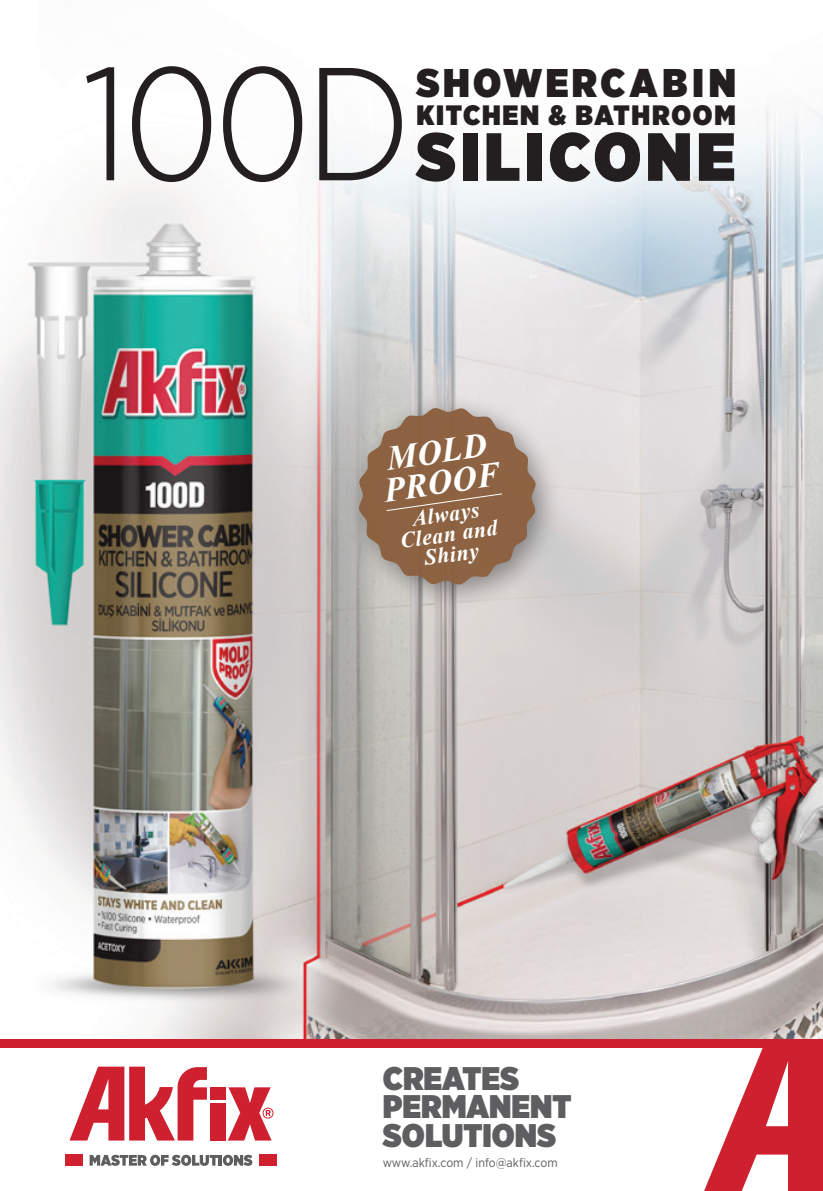
<style>
.page{position:relative;width:823px;height:1191px;background:#fff}
.page>*{position:absolute;margin:0;border:0;box-sizing:border-box;transform-origin:0 0}
.t1{font:300 160.4px "Gotham Narrow";color:#231f20}
.t2{font:900 68px "Gotham Narrow";letter-spacing:.065em;color:#231f20}
.t3{font:900 40px "Gotham Narrow";letter-spacing:.085em;color:#231f20}
.t4{font:italic 700 34px/30.6px "Times New Roman";color:#fff}
.t5{font:900 32.8px/28.4px "Gotham Narrow";color:#5e5e60}
.t6{font:900 28px "Gotham Narrow";letter-spacing:.065em;color:#231f20}
.t7{font:italic 700 22px/20.2px "Times New Roman";color:#fff;text-align:center}
.t8{font:12.4px "Gotham Narrow";color:#5e5e60}
</style>
<div class="page">
<img style="left:0;top:104px;width:822px;height:935px">
<img style="left:334px;top:383px;width:237px;height:237px">
<svg style="left:358px;top:407px;width:178px;height:178px;background:#997960"></svg>
<svg style="left:703px;top:1047px;width:119px;height:144px"></svg>
<div style="left:0;top:1039px;width:822px;height:8px;background:#cf202f"></div>
<div style="left:210px;top:1103px;width:16px;height:37px;background:#cf202f"></div>
<div style="left:210px;top:1087px;width:16px;height:12px;background:#cf202f"></div>
<svg style="left:69px;top:1066px;width:138px;height:74px"></svg>
<svg style="left:228px;top:1087px;width:45px;height:53px"></svg>
<div style="left:65px;top:1154px;width:18px;height:12px;background:#cf202f"></div>
<div style="left:258px;top:1154px;width:18px;height:12px;background:#cf202f"></div>
<svg style="left:89px;top:1154px;width:163px;height:11px"></svg>
<h1 class="t1" style="left:82px;top:26px;width:331px">100D</h1>
<h3 class="t3" style="left:416px;top:56px;width:321px">SHOWERCABIN</h3>
<h3 class="t6" style="left:416px;top:96px;width:320px">KITCHEN &amp; BATHROOM</h3>
<h2 class="t2" style="left:416px;top:111px;width:320px">SILICONE</h2>
<h3 class="t4" style="left:377px;top:444px;width:117px;rotate:-8deg">MOLD<br>PROOF</h3>
<h3 class="t7" style="left:396px;top:510px;width:99px;rotate:-8deg">Always<br>Clean and<br>Shiny</h3>
<h3 class="t5" style="left:382px;top:1063px;width:190px">CREATES<br>PERMANENT<br>SOLUTIONS</h3>
<p class="t8" style="left:382px;top:1154px;width:176px">www.akfix.com / info@akfix.com</p>
</div>
